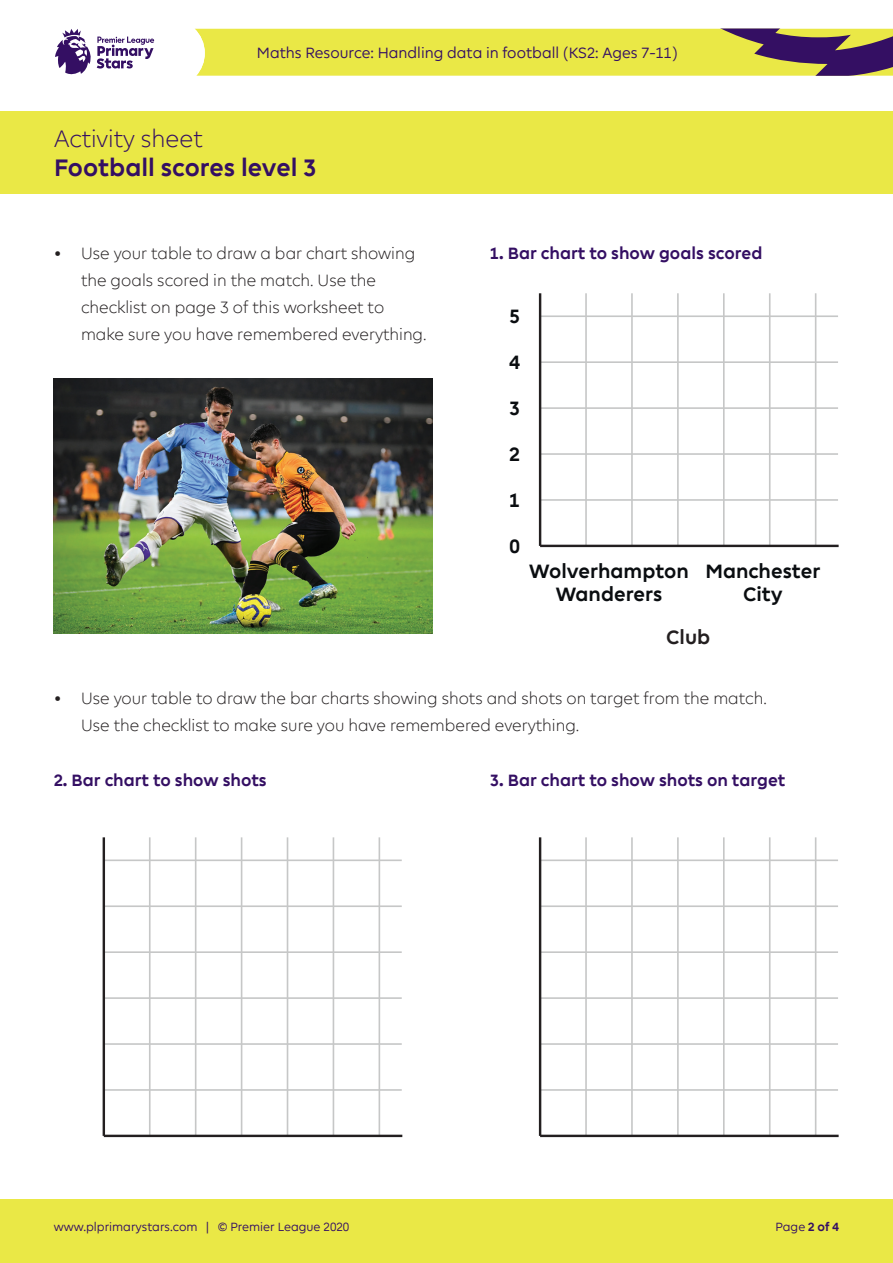
<style>
.page{position:relative;width:893px;height:1263px;background:#fff}
.page>*{position:absolute;margin:0;border:0;box-sizing:border-box;transform-origin:0 0}
.t1{font:700 24px "Premier League";color:#340f63}
.t2{font:300 24px "Premier League";color:#340f63}
.t3{font:700 19.5px/23.4px "Premier League";color:#0a0d10;text-align:center}
.t4{font:700 19.5px "Premier League";color:#231f20}
.t5{font:300 16.5px/27px "Premier League";color:#231f20}
.Purple_Header{font:700 16.5px "Premier League";color:#340f63}
.t6{font:15px "Premier League";color:#340f63}
.t7{font:12px "Premier League";color:#340f63}
.s1{font-weight:700}
</style>
<div class="page">
<div style="left:0;top:111px;width:893px;height:83px;background:#eae846"></div>
<svg style="left:195px;top:28px;width:698px;height:48px"></svg>
<div style="left:0;top:1199px;width:893px;height:64px;background:#eae846"></div>
<svg style="left:55px;top:29px;width:99px;height:46px"></svg>
<img style="left:54px;top:379px;width:379px;height:255px">
<hr style="left:723px;top:293px;width:2px;height:253px;background:#c6c7c7">
<hr style="left:769px;top:293px;width:1px;height:253px;background:#c6c7c7">
<hr style="left:815px;top:293px;width:1px;height:253px;background:#c6c7c7">
<hr style="left:677px;top:293px;width:2px;height:253px;background:#c6c7c7">
<hr style="left:540px;top:499px;width:298px;height:2px;background:#c6c7c7">
<hr style="left:540px;top:453px;width:298px;height:2px;background:#c6c7c7">
<hr style="left:540px;top:407px;width:298px;height:2px;background:#c6c7c7">
<hr style="left:540px;top:361px;width:298px;height:2px;background:#c6c7c7">
<hr style="left:540px;top:315px;width:298px;height:2px;background:#c6c7c7">
<hr style="left:585px;top:293px;width:2px;height:253px;background:#c6c7c7">
<hr style="left:631px;top:293px;width:2px;height:253px;background:#c6c7c7">
<hr style="left:539px;top:293px;width:2px;height:253px;background:#231f20">
<hr style="left:540px;top:545px;width:299px;height:2px;background:#231f20">
<hr style="left:104px;top:1089px;width:298px;height:2px;background:#c6c7c7">
<hr style="left:104px;top:1043px;width:298px;height:2px;background:#c6c7c7">
<hr style="left:104px;top:997px;width:298px;height:2px;background:#c6c7c7">
<hr style="left:104px;top:951px;width:298px;height:2px;background:#c6c7c7">
<hr style="left:104px;top:905px;width:298px;height:2px;background:#c6c7c7">
<hr style="left:104px;top:859px;width:298px;height:2px;background:#c6c7c7">
<hr style="left:149px;top:837px;width:2px;height:299px;background:#c6c7c7">
<hr style="left:195px;top:837px;width:1px;height:299px;background:#c6c7c7">
<hr style="left:287px;top:837px;width:1px;height:299px;background:#c6c7c7">
<hr style="left:333px;top:837px;width:1px;height:299px;background:#c6c7c7">
<hr style="left:379px;top:837px;width:1px;height:299px;background:#c6c7c7">
<hr style="left:103px;top:837px;width:2px;height:299px;background:#231f20">
<hr style="left:241px;top:837px;width:1px;height:299px;background:#c6c7c7">
<hr style="left:104px;top:1135px;width:298px;height:2px;background:#231f20">
<hr style="left:540px;top:1089px;width:298px;height:2px;background:#c6c7c7">
<hr style="left:540px;top:1043px;width:298px;height:2px;background:#c6c7c7">
<hr style="left:540px;top:997px;width:298px;height:2px;background:#c6c7c7">
<hr style="left:540px;top:951px;width:298px;height:2px;background:#c6c7c7">
<hr style="left:540px;top:905px;width:298px;height:2px;background:#c6c7c7">
<hr style="left:540px;top:859px;width:298px;height:2px;background:#c6c7c7">
<hr style="left:585px;top:837px;width:2px;height:299px;background:#c6c7c7">
<hr style="left:631px;top:837px;width:2px;height:299px;background:#c6c7c7">
<hr style="left:723px;top:837px;width:2px;height:299px;background:#c6c7c7">
<hr style="left:769px;top:837px;width:1px;height:299px;background:#c6c7c7">
<hr style="left:815px;top:837px;width:1px;height:299px;background:#c6c7c7">
<hr style="left:539px;top:837px;width:2px;height:299px;background:#231f20">
<hr style="left:677px;top:837px;width:2px;height:299px;background:#c6c7c7">
<hr style="left:540px;top:1135px;width:299px;height:2px;background:#231f20">
<p class="t6" style="left:257px;top:44px;width:422px">Maths Resource: Handling data in football (KS2: Ages 7-11)</p>
<h1 class="t2" style="left:54px;top:125px;width:150px">Activity sheet</h1>
<h1 class="t1" style="left:54px;top:154px;width:264px">Football scores level 3</h1>
<p class="t5" style="left:81px;top:241px;width:347px;text-indent:-27px">• Use your table to draw a bar chart showing the goals scored in the match. Use the checklist on page 3 of this worksheet to make sure you have remembered everything.</p>
<p class="Purple_Header" style="left:490px;top:245px;width:274px">1. Bar chart to show goals scored</p>
<p class="t3" style="left:510px;top:305px;width:12px">5</p>
<p class="t3" style="left:510px;top:351px;width:12px">4</p>
<p class="t3" style="left:510px;top:397px;width:12px">3</p>
<p class="t3" style="left:510px;top:443px;width:12px">2</p>
<p class="t3" style="left:510px;top:489px;width:12px">1</p>
<p class="t3" style="left:510px;top:535px;width:12px">0</p>
<p class="t3" style="left:529px;top:560px;width:161px">Wolverhampton<br>Wanderers</p>
<p class="t3" style="left:705px;top:560px;width:116px">Manchester<br>City</p>
<p class="t4" style="left:666px;top:626px;width:45px">Club</p>
<p class="t5" style="left:81px;top:685px;width:687px;text-indent:-27px">• Use your table to draw the bar charts showing shots and shots on target from the match.<br>Use the checklist to make sure you have remembered everything.</p>
<p class="Purple_Header" style="left:54px;top:771px;width:214px">2. Bar chart to show shots</p>
<p class="Purple_Header" style="left:490px;top:771px;width:297px">3. Bar chart to show shots on target</p>
<p class="t7" style="left:54px;top:1220px;width:297px">www.plprimarystars.com | © Premier League 2020</p>
<p class="t7" style="left:775px;top:1220px;width:65px">Page <span class="s1">2 of 4</span></p>
</div>
